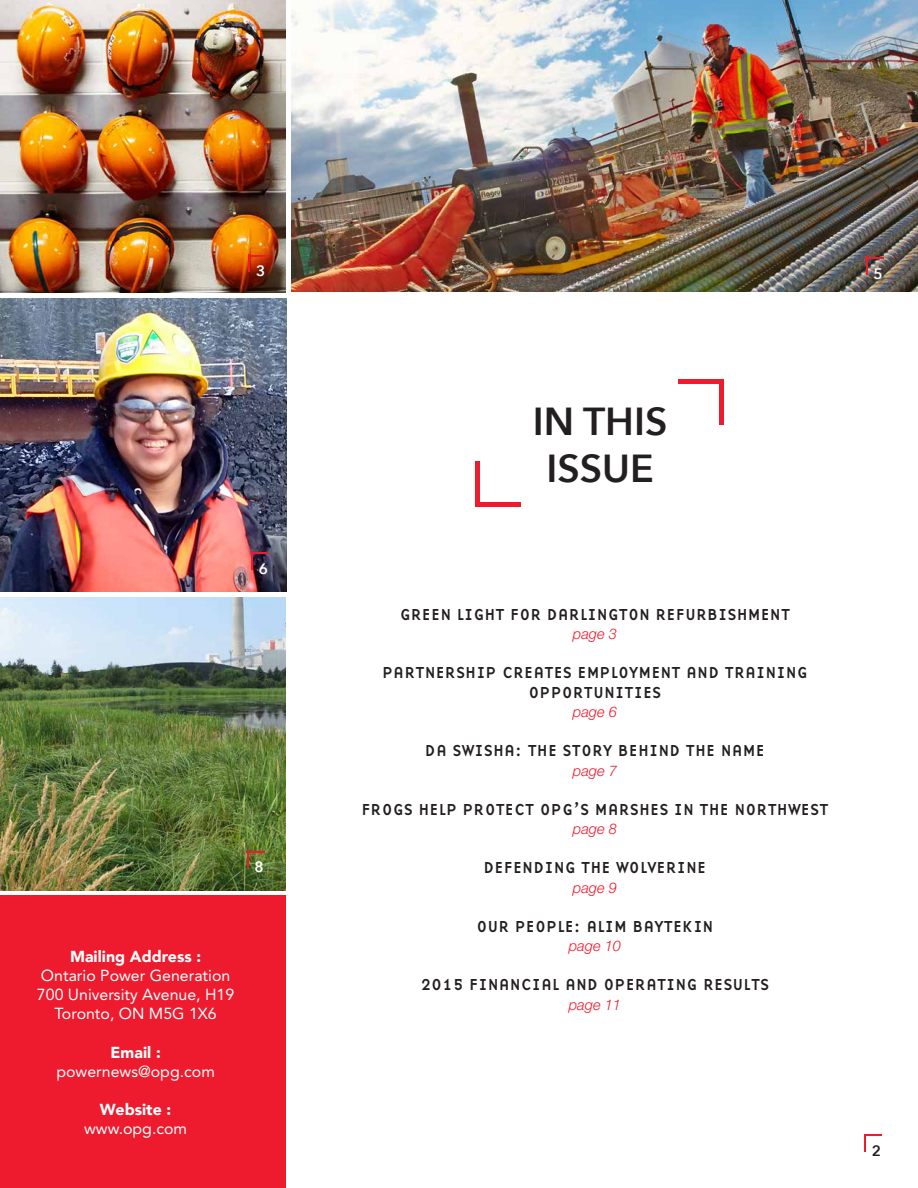
<style>
.page{position:relative;width:918px;height:1188px;background:#fff}
.page>*{position:absolute;margin:0;border:0;box-sizing:border-box;transform-origin:0 0}
.t1{font:600 39px/46.8px "Avenir Next";color:#231f20;text-align:center}
.t2{font:16.5px/19.5px "Base Nine";letter-spacing:.005em;color:#231f20;text-align:center}
.t3{font:15.9px/19px "Avenir";color:#fff;text-align:center}
.t4{font:900 15.9px "Avenir";color:#fff}
.t5{font:600 15.3px "Avenir Next";color:#fff}
.t6{font:600 15px "Avenir Next";color:#fff}
.t7{font:600 15px "Avenir Next";color:#231f20}
.t8{font:italic 300 14.7px "Helvetica Neue LT Std";color:#ed1b2d}
</style>
<div class="page">
<svg style="left:864px;top:1134px;width:18px;height:18px"></svg>
<img style="left:0;top:0;width:286px;height:293px">
<div style="left:257px;top:266px;width:11px;height:14px;background:#231f20;opacity:.85"></div>
<svg style="left:248px;top:255px;width:18px;height:17px"></svg>
<div style="left:0;top:895px;width:286px;height:293px;background:#ed1b2d"></div>
<div style="left:719px;top:379px;width:5px;height:46px;background:#ed1b2d"></div>
<div style="left:475px;top:461px;width:5px;height:46px;background:#ed1b2d"></div>
<div style="left:678px;top:379px;width:46px;height:5px;background:#ed1b2d"></div>
<div style="left:475px;top:502px;width:45px;height:5px;background:#ed1b2d"></div>
<img style="left:292px;top:0;width:626px;height:292px">
<div style="left:875px;top:269px;width:11px;height:14px;background:#231f20;opacity:.75"></div>
<svg style="left:866px;top:257px;width:18px;height:18px"></svg>
<img style="left:0;top:299px;width:286px;height:293px">
<svg style="left:251px;top:552px;width:18px;height:18px"></svg>
<img style="left:0;top:597px;width:286px;height:293px">
<svg style="left:247px;top:851px;width:18px;height:17px"></svg>
<p class="t6" style="left:256px;top:262px;width:11px">3</p>
<p class="t6" style="left:259px;top:560px;width:11px">6</p>
<p class="t6" style="left:255px;top:858px;width:11px">8</p>
<p class="t4" style="left:70px;top:943px;width:133px">Mailing Address :</p>
<p class="t3" style="left:37px;top:966px;width:199px">Ontario Power Generation<br>700 University Avenue, H19<br>Toronto, ON M5G 1X6</p>
<p class="t4" style="left:111px;top:1038px;width:52px">Email :</p>
<p class="t3" style="left:56px;top:1062px;width:160px">powernews@opg.com</p>
<p class="t4" style="left:100px;top:1096px;width:73px">Website :</p>
<p class="t3" style="left:84px;top:1119px;width:104px">www.opg.com</p>
<p class="t5" style="left:874px;top:264px;width:11px">5</p>
<h1 class="t1" style="left:533px;top:398px;width:136px">IN THIS<br>ISSUE</h1>
<p class="t2" style="left:400px;top:604px;width:392px">GREEN LIGHT FOR DARLINGTON REFURBISHMENT</p>
<p class="t8" style="left:573px;top:625px;width:46px">page 3</p>
<p class="t2" style="left:382px;top:662px;width:427px">PARTNERSHIP CREATES EMPLOYMENT AND TRAINING<br>OPPORTUNITIES</p>
<p class="t8" style="left:573px;top:703px;width:46px">page 6</p>
<p class="t2" style="left:425px;top:740px;width:342px">DA SWISHA: THE STORY BEHIND THE NAME</p>
<p class="t8" style="left:573px;top:762px;width:46px">page 7</p>
<p class="t2" style="left:361px;top:799px;width:469px">FROGS HELP PROTECT OPG’S MARSHES IN THE NORTHWEST</p>
<p class="t8" style="left:573px;top:820px;width:46px">page 8</p>
<p class="t2" style="left:484px;top:857px;width:224px">DEFENDING THE WOLVERINE</p>
<p class="t8" style="left:573px;top:879px;width:46px">page 9</p>
<p class="t2" style="left:476px;top:916px;width:239px">OUR PEOPLE: ALIM BAYTEKIN</p>
<p class="t8" style="left:569px;top:937px;width:54px">page 10</p>
<p class="t2" style="left:420px;top:974px;width:351px">2015 FINANCIAL AND OPERATING RESULTS</p>
<p class="t8" style="left:569px;top:996px;width:54px">page 11</p>
<p class="t7" style="left:872px;top:1141px;width:11px">2</p>
</div>
